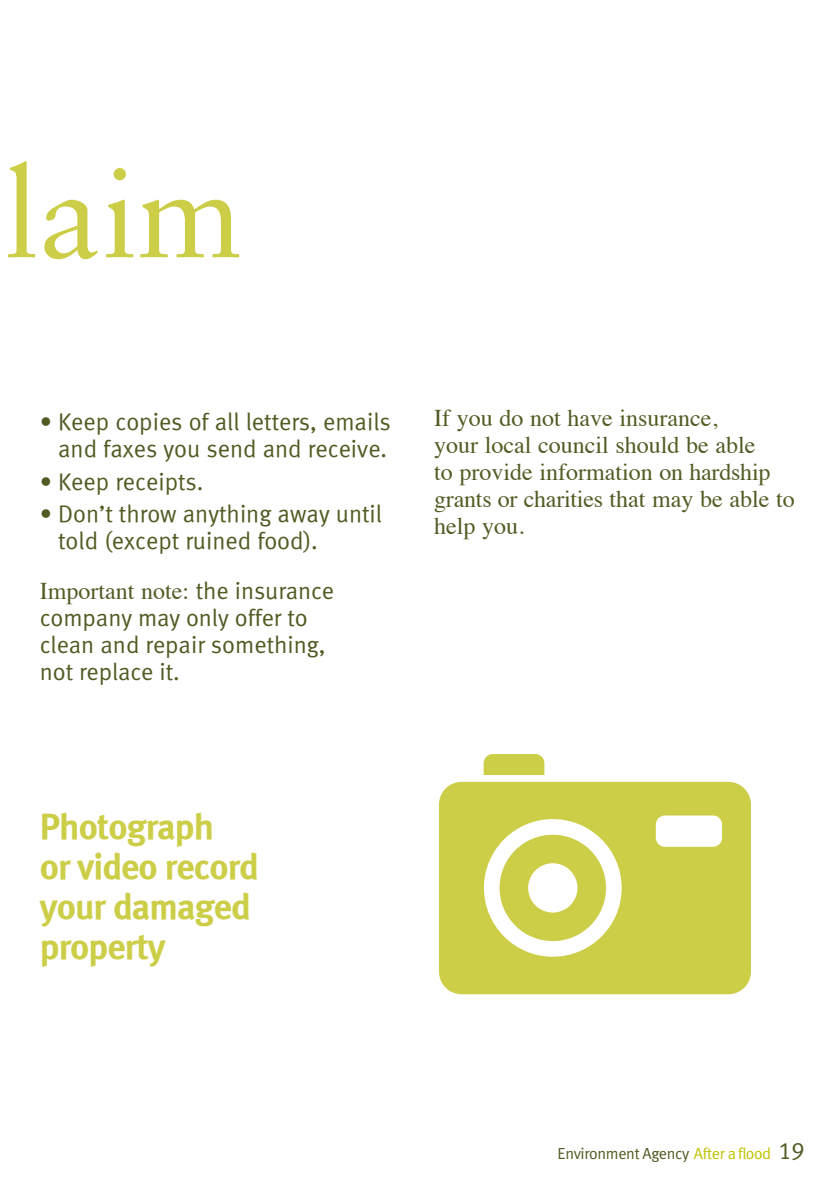
<style>
.page{position:relative;width:840px;height:1191px;background:#fff}
.page>*{position:absolute;margin:0;border:0;box-sizing:border-box;transform-origin:0 0}
.t1{font:126px "EA Sabon";color:#ccce48}
.t2{font:36px/40px "EA Meta Bold Roman";letter-spacing:-.025em;color:#ccce48}
.t3{font:24px/27px "Times";color:#505c23}
.t4{font:24px/27px "EA Meta Normal Roman";color:#505c23;text-align:right}
.t5{font:24px/27px "EA Meta Normal";color:#505c23}
.t6{font:16px "EA Meta Normal";letter-spacing:-.02em;color:#505c23}
.s1{font-family:"EA Meta Normal"}
.s2{color:#bfc300}
.s3{font-size:24px}
</style>
<div class="page">
<svg style="left:483px;top:754px;width:61px;height:21px"></svg>
<svg style="left:439px;top:782px;width:311px;height:212px;background:#d3d564"></svg>
<h1 class="t1" style="left:4px;top:138px;width:239px">laim</h1>
<p class="t4" style="left:40px;top:408px;width:352px">• Keep copies of all letters, emails and faxes you send and receive.</p>
<p class="t4" style="left:40px;top:467px;width:165px">• Keep receipts.</p>
<p class="t4" style="left:58px;top:500px;width:325px;text-align:left;text-indent:-18px">• Don’t throw anything away until told (except ruined food).</p>
<p class="t3" style="left:40px;top:575px;width:296px">Important note: <span class="s1">the insurance</span></p>
<p class="t5" style="left:40px;top:604px;width:287px">company may only offer to clean and repair something, not replace it.</p>
<p class="t3" style="left:434px;top:402px;width:362px">If you do not have insurance,<br>your local council should be able<br>to provide information on hardship grants or charities that may be able to help you.</p>
<h2 class="t2" style="left:40px;top:805px;width:221px">Photograph<br>or video record your damaged property</h2>
<p class="t6" style="left:557px;top:1144px;width:248px">Environment Agency <span class="s2">After a flood</span> <span class="s3">19</span></p>
</div>
